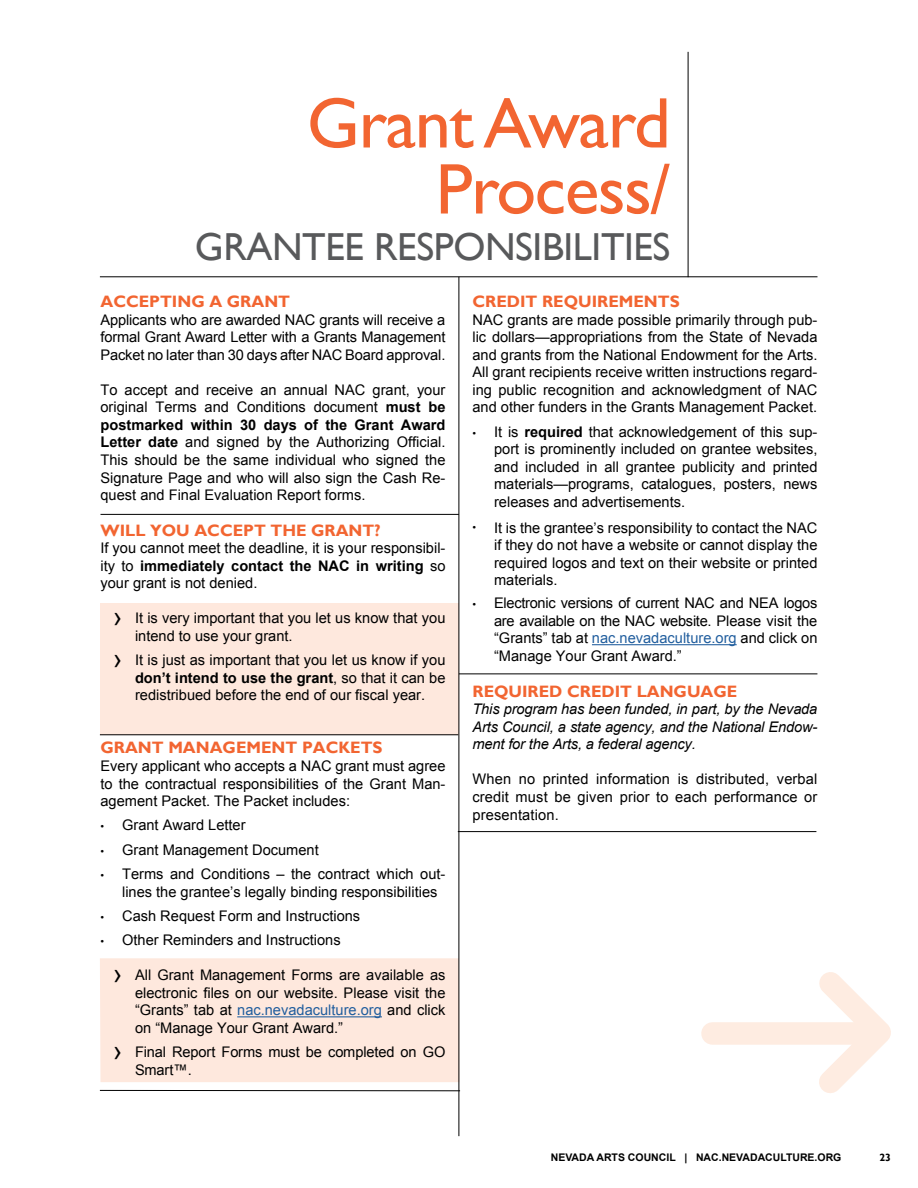
<style>
.page{position:relative;width:918px;height:1188px;background:#fff}
.page>*{position:absolute;margin:0;border:0;box-sizing:border-box;transform-origin:0 0}
.t1{font:72px/66px "Gill Sans";letter-spacing:-.02em;color:#f26531;text-align:right}
.t2{font:39px "Gill Sans";letter-spacing:-.01em;color:#58595b}
.t3{font:700 16.5px "Gill Sans";color:#f26531}
.t4{font:14.7px/17.5px "Arial";color:#000;text-align:justify}
.t5{font:italic 14.7px/17.5px "Arial";letter-spacing:-.01em;color:#000;text-align:justify}
.t6{font:700 10.5px "Arial";color:#000}
.t7{font:700 10.5px "Gill Sans";color:#000}
.s1{font-weight:700}
.s2{font-size:27px}
.s3{font-size:10.5px}
.s4{color:#215e9e}
</style>
<div class="page">
<div style="left:101px;top:603px;width:358px;height:131px;background:#fee8dd"></div>
<div style="left:712px;top:1022px;width:156px;height:23px;background:#feece1"></div>
<svg style="left:819px;top:972px;width:72px;height:121px"></svg>
<hr style="left:688px;top:52px;width:1px;height:225px;background:#000">
<hr style="left:100px;top:276px;width:717px;height:1px;background:#000">
<div style="left:100px;top:958px;width:359px;height:124px;background:#fee8dd"></div>
<hr style="left:237px;top:1016px;width:145px;height:1px;background:#215e9e">
<hr style="left:592px;top:644px;width:145px;height:1px;background:#215e9e">
<hr style="left:459px;top:277px;width:1px;height:859px;background:#000">
<hr style="left:101px;top:514px;width:358px;height:1px;background:#000">
<hr style="left:459px;top:674px;width:358px;height:1px;background:#000">
<hr style="left:458px;top:831px;width:358px;height:1px;background:#000">
<hr style="left:100px;top:734px;width:358px;height:1px;background:#000">
<hr style="left:100px;top:1090px;width:360px;height:1px;background:#000">
<h1 class="t1" style="left:307px;top:92px;width:365px">Grant Award<br>Process/</h1>
<h2 class="t2" style="left:195px;top:224px;width:477px">GRANTEE RESPONSIBILITIES</h2>
<p class="t3" style="left:101px;top:292px;width:191px">ACCEPTING A GRANT</p>
<p class="t4" style="left:101px;top:311px;width:346px">Applicants who are awarded NAC grants will receive a formal Grant Award Letter with a Grants Management Packet no later than 30 days after NAC Board approval.</p>
<p class="t4" style="left:101px;top:381px;width:347px">To accept and receive an annual NAC grant, your original Terms and Conditions document <span class="s1">must be postmarked within 30 days of the Grant Award Letter date</span> and signed by the Authorizing Official.<br>This should be the same individual who signed the Signature Page and who will also sign the Cash Re&shy;quest and Final Evaluation Report forms.</p>
<p class="t3" style="left:101px;top:520px;width:282px">WILL YOU ACCEPT THE GRANT?</p>
<p class="t4" style="left:101px;top:539px;width:347px">If you cannot meet the deadline, it is your responsibil&shy;ity to <span class="s1">immediately contact the NAC in writing</span> so your grant is not denied.</p>
<p class="t4" style="left:135px;top:610px;width:312px;text-indent:-22px"><span class="s2">›</span> It is very important that you let us know that you intend to use your grant.</p>
<p class="t4" style="left:135px;top:651px;width:312px;text-indent:-22px"><span class="s2">›</span> It is just as important that you let us know if you <span class="s1">don’t intend to use the grant</span>, so that it can be redistribued before the end of our fiscal year.</p>
<p class="t3" style="left:101px;top:738px;width:284px">GRANT MANAGEMENT PACKETS</p>
<p class="t4" style="left:101px;top:757px;width:346px">Every applicant who accepts a NAC grant must agree to the contractual responsibilities of the Grant Man&shy;agement Packet. The Packet includes:</p>
<p class="t4" style="left:101px;top:817px;width:147px"><span class="s3">•</span> Grant Award Letter</p>
<p class="t4" style="left:101px;top:841px;width:220px"><span class="s3">•</span> Grant Management Document</p>
<p class="t4" style="left:122px;top:865px;width:325px;text-indent:-22px"><span class="s3">•</span> Terms and Conditions – the contract which out&shy;lines the grantee’s legally binding responsibilities</p>
<p class="t4" style="left:101px;top:907px;width:261px"><span class="s3">•</span> Cash Request Form and Instructions</p>
<p class="t4" style="left:101px;top:931px;width:242px"><span class="s3">•</span> Other Reminders and Instructions</p>
<p class="t4" style="left:135px;top:966px;width:312px;text-indent:-22px"><span class="s2">›</span> All Grant Management Forms are available as electronic files on our website. Please visit the “Grants” tab at <span class="s4">nac.nevadaculture.org</span> and click on “Manage Your Grant Award.”</p>
<p class="t4" style="left:135px;top:1043px;width:312px;text-indent:-22px"><span class="s2">›</span> Final Report Forms must be completed on GO<br>Smart™.</p>
<p class="t3" style="left:473px;top:292px;width:209px">CREDIT REQUIREMENTS</p>
<p class="t4" style="left:473px;top:311px;width:347px">NAC grants are made possible primarily through pub&shy;lic dollars—appropriations from the State of Nevada and grants from the National Endowment for the Arts.<br>All grant recipients receive written instructions regard&shy;ing public recognition and acknowledgment of NAC and other funders in the Grants Management Packet.</p>
<p class="t4" style="left:494px;top:423px;width:325px;text-indent:-22px"><span class="s3">•</span> It is <span class="s1">required</span> that acknowledgement of this sup&shy;port is prominently included on grantee websites, and included in all grantee publicity and printed materials—programs, catalogues, posters, news releases and advertisements.</p>
<p class="t4" style="left:494px;top:519px;width:325px;text-indent:-22px"><span class="s3">•</span> It is the grantee’s responsibility to contact the NAC if they do not have a website or cannot display the required logos and text on their website or printed materials.</p>
<p class="t4" style="left:494px;top:594px;width:325px;text-indent:-22px"><span class="s3">•</span> Electronic versions of current NAC and NEA logos are available on the NAC website. Please visit the “Grants” tab at <span class="s4">nac.nevadaculture.org</span> and click on “Manage Your Grant Award.”</p>
<p class="t3" style="left:473px;top:681px;width:266px">REQUIRED CREDIT LANGUAGE</p>
<p class="t5" style="left:473px;top:701px;width:346px">This program has been funded, in part, by the Nevada Arts Council, a state agency, and the National Endow&shy;ment for the Arts, a federal agency.</p>
<p class="t4" style="left:473px;top:771px;width:346px">When no printed information is distributed, verbal credit must be given prior to each performance or presentation.</p>
<p class="t6" style="left:551px;top:1150px;width:292px">NEVADA ARTS COUNCIL | NAC.NEVADACULTURE.ORG</p>
<p class="t7" style="left:879px;top:1151px;width:13px">23</p>
</div>
